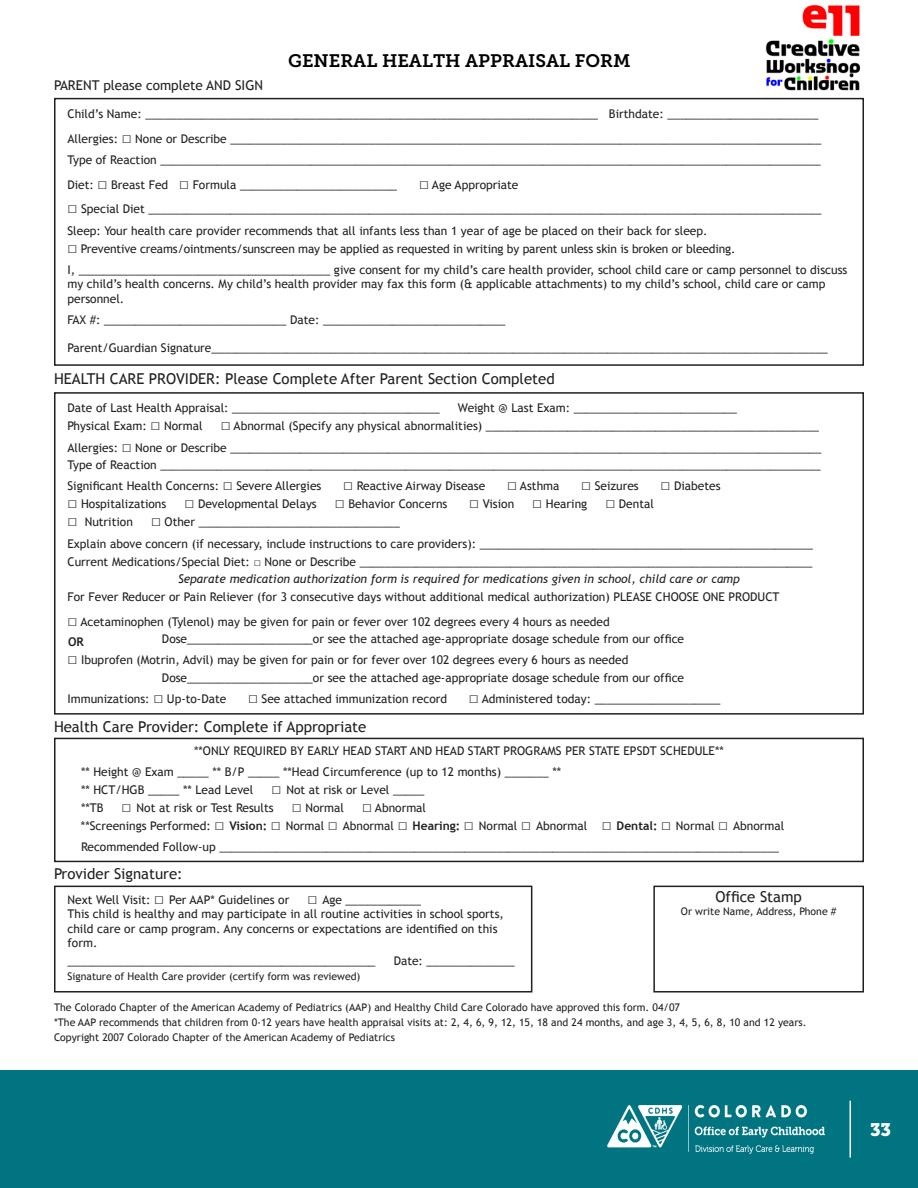
<style>
.page{position:relative;width:918px;height:1188px;background:#fff}
.page>*{position:absolute;margin:0;border:0;box-sizing:border-box;transform-origin:0 0}
.t1{font:18px "Museo Slab 700";color:#000}
.t2{font:18px "Museo Slab 900";color:#fff}
.t3{font:15px "Trebuchet MS";color:#231f20}
.t4{font:13.5px "Trebuchet MS";color:#231f20}
.t5{font:12px/21.1px "Trebuchet MS";color:#231f20}
.t6{font:italic 12px "Trebuchet MS";color:#231f20}
.t7{font:700 12px "Trebuchet MS";color:#231f20}
.t8{font:10.5px/14.7px "Trebuchet MS";color:#231f20}
.s1{font-size:16.5px}
.s2{font-weight:700}
</style>
<div class="page">
<div style="left:0;top:1070px;width:918px;height:118px;background:#007481"></div>
<img style="left:608px;top:1106px;width:217px;height:48px">
<hr style="left:850px;top:1101px;width:1px;height:57px;background:#fff">
<div style="left:54px;top:98px;width:810px;height:268px;border:2px solid #231f20"></div>
<div style="left:54px;top:392px;width:810px;height:323px;border:2px solid #231f20"></div>
<div style="left:54px;top:738px;width:810px;height:124px;border:2px solid #231f20"></div>
<div style="left:54px;top:886px;width:478px;height:107px;border:2px solid #231f20"></div>
<div style="left:653px;top:886px;width:211px;height:107px;border:2px solid #231f20"></div>
<img style="left:765px;top:4px;width:95px;height:87px">
<h1 class="t1" style="left:288px;top:51px;width:344px">GENERAL HEALTH APPRAISAL FORM</h1>
<p class="t4" style="left:54px;top:77px;width:211px">PARENT please complete AND SIGN</p>
<p class="t5" style="left:68px;top:102px;width:756px;line-height:24.8px">Child’s Name: ________________________________________________________________________ Birthdate: ________________________<br>Allergies: <span class="s1">□</span> None or Describe ______________________________________________________________________________________________</p>
<p class="t5" style="left:68px;top:148px;width:755px;line-height:24.8px">Type of Reaction _________________________________________________________________________________________________________<br>Diet: <span class="s1">□</span> Breast Fed <span class="s1">□</span> Formula _________________________</p>
<p class="t5" style="left:419px;top:174px;width:101px"><span class="s1">□</span> Age Appropriate</p>
<p class="t5" style="left:67px;top:199px;width:755px"><span class="s1">□</span> Special Diet ___________________________________________________________________________________________________________<br>Sleep: Your health care provider recommends that all infants less than 1 year of age be placed on their back for sleep.</p>
<p class="t5" style="left:67px;top:238px;width:781px"><span class="s1">□</span> Preventive creams/ointments/sunscreen may be applied as requested in writing by parent unless skin is broken or bleeding.<br>I, ________________________________________ give consent for my child’s care health provider, school child care or camp personnel to discuss</p>
<p class="t5" style="left:67px;top:277px;width:760px;line-height:14.4px">my child’s health concerns. My child’s health provider may fax this form (&amp; applicable attachments) to my child’s school, child care or camp personnel.</p>
<p class="t5" style="left:67px;top:309px;width:439px">FAX #: _____________________________ Date: _____________________________</p>
<p class="t5" style="left:67px;top:337px;width:762px">Parent/Guardian Signature__________________________________________________________________________________________________</p>
<p class="t3" style="left:54px;top:370px;width:502px">HEALTH CARE PROVIDER: Please Complete After Parent Section Completed</p>
<p class="t5" style="left:68px;top:398px;width:374px">Date of Last Health Appraisal: _________________________________</p>
<p class="t5" style="left:68px;top:399px;width:753px;line-height:18px;text-indent:390px">Weight @ Last Exam: __________________________<br>Physical Exam: <span class="s1">□</span> Normal <span class="s1">□</span> Abnormal (Specify any physical abnormalities) _____________________________________________________</p>
<p class="t5" style="left:67px;top:439px;width:756px;line-height:17.7px">Allergies: <span class="s1">□</span> None or Describe ______________________________________________________________________________________________<br>Type of Reaction _________________________________________________________________________________________________________</p>
<p class="t5" style="left:68px;top:476px;width:255px">Significant Health Concerns: <span class="s1">□</span> Severe Allergies</p>
<p class="t5" style="left:343px;top:476px;width:144px"><span class="s1">□</span> Reactive Airway Disease</p>
<p class="t5" style="left:507px;top:476px;width:54px"><span class="s1">□</span> Asthma</p>
<p class="t5" style="left:581px;top:476px;width:59px"><span class="s1">□</span> Seizures</p>
<p class="t5" style="left:661px;top:476px;width:62px"><span class="s1">□</span> Diabetes</p>
<p class="t5" style="left:68px;top:494px;width:381px"><span class="s1">□</span> Hospitalizations <span class="s1">□</span> Developmental Delays <span class="s1">□</span> Behavior Concerns</p>
<p class="t5" style="left:469px;top:494px;width:186px"><span class="s1">□</span> Vision <span class="s1">□</span> Hearing <span class="s1">□</span> Dental</p>
<p class="t5" style="left:68px;top:512px;width:747px"><span class="s1">□</span> Nutrition <span class="s1">□</span> Other ________________________________<br>Explain above concern (if necessary, include instructions to care providers): _____________________________________________________</p>
<p class="t5" style="left:68px;top:551px;width:746px">Current Medications/Special Diet: □ None or Describe ________________________________________________________________________</p>
<p class="t6" style="left:178px;top:572px;width:563px">Separate medication authorization form is required for medications given in school, child care or camp</p>
<p class="t5" style="left:68px;top:586px;width:714px">For Fever Reducer or Pain Reliever (for 3 consecutive days without additional medical authorization) PLEASE CHOOSE ONE PRODUCT</p>
<p class="t5" style="left:162px;top:613px;width:524px;line-height:17.7px;text-indent:-94px"><span class="s1">□</span> Acetaminophen (Tylenol) may be given for pain or fever over 102 degrees every 4 hours as needed<br>Dose____________________or see the attached age-appropriate dosage schedule from our office</p>
<p class="t5" style="left:162px;top:652px;width:524px;line-height:17.7px;text-indent:-94px"><span class="s1">□</span> Ibuprofen (Motrin, Advil) may be given for pain or for fever over 102 degrees every 6 hours as needed<br>Dose____________________or see the attached age-appropriate dosage schedule from our office</p>
<p class="t5" style="left:67px;top:689px;width:160px">Immunizations: <span class="s1">□</span> Up-to-Date</p>
<p class="t5" style="left:248px;top:689px;width:201px"><span class="s1">□</span> See attached immunization record</p>
<p class="t5" style="left:469px;top:689px;width:253px"><span class="s1">□</span> Administered today: ____________________</p>
<p class="t3" style="left:54px;top:718px;width:314px">Health Care Provider: Complete if Appropriate</p>
<p class="t5" style="left:81px;top:740px;width:644px;text-indent:113px">**ONLY REQUIRED BY EARLY HEAD START AND HEAD START PROGRAMS PER STATE EPSDT SCHEDULE** ** Height @ Exam _____ ** B/P _____ **Head Circumference (up to 12 months) _______ **</p>
<p class="t5" style="left:81px;top:781px;width:705px;line-height:18px">** HCT/HGB _____ ** Lead Level <span class="s1">□</span> Not at risk or Level _____<br>**TB <span class="s1">□</span> Not at risk or Test Results <span class="s1">□</span> Normal <span class="s1">□</span> Abnormal<br>**Screenings Performed: <span class="s1">□</span> <span class="s2">Vision:</span> <span class="s1">□</span> Normal <span class="s1">□</span> Abnormal <span class="s1">□</span> <span class="s2">Hearing:</span> <span class="s1">□</span> Normal <span class="s1">□</span> Abnormal <span class="s1">□</span> <span class="s2">Dental:</span> <span class="s1">□</span> Normal <span class="s1">□</span> Abnormal</p>
<p class="t5" style="left:81px;top:836px;width:700px">Recommended Follow-up _________________________________________________________________________________________</p>
<p class="t3" style="left:54px;top:865px;width:130px">Provider Signature:</p>
<p class="t5" style="left:68px;top:893px;width:438px;line-height:14.4px">Next Well Visit: <span class="s1">□</span> Per AAP* Guidelines or <span class="s1">□</span> Age ____________<br>This child is healthy and may participate in all routine activities in school sports, child care or camp program. Any concerns or expectations are identified on this form.</p>
<p class="t5" style="left:68px;top:950px;width:310px">_________________________________________________</p>
<p class="t5" style="left:394px;top:950px;width:122px">Date: ______________</p>
<p class="t8" style="left:68px;top:969px;width:294px">Signature of Health Care provider (certify form was reviewed)</p>
<p class="t7" style="left:68px;top:634px;width:17px">OR</p>
<p class="t3" style="left:716px;top:888px;width:88px">Office Stamp</p>
<p class="t8" style="left:681px;top:904px;width:157px">Or write Name, Address, Phone #</p>
<p class="t8" style="left:54px;top:1000px;width:754px">The Colorado Chapter of the American Academy of Pediatrics (AAP) and Healthy Child Care Colorado have approved this form. 04/07<br>*The AAP recommends that children from 0-12 years have health appraisal visits at: 2, 4, 6, 9, 12, 15, 18 and 24 months, and age 3, 4, 5, 6, 8, 10 and 12 years.<br>Copyright 2007 Colorado Chapter of the American Academy of Pediatrics</p>
<h1 class="t2" style="left:870px;top:1119px;width:23px">33</h1>
</div>
